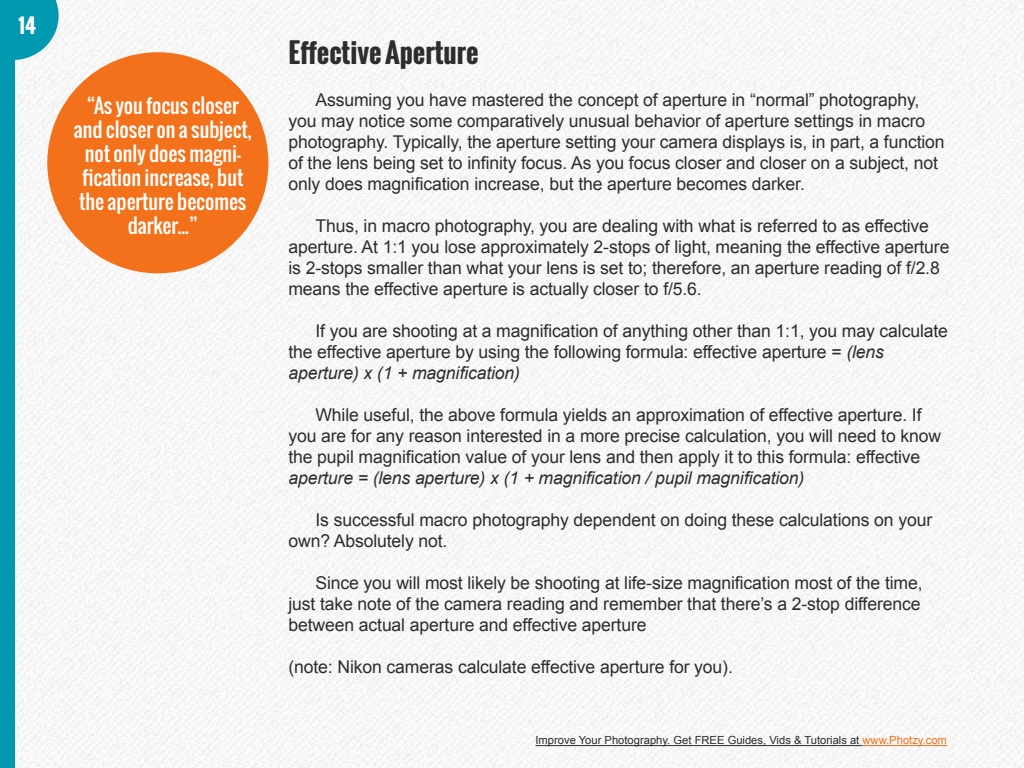
<style>
.page{position:relative;width:1024px;height:768px;background:#fff}
.page>*{position:absolute;margin:0;border:0;box-sizing:border-box;transform-origin:0 0}
.t1{font:700 27px "Oswald";color:#2d2d2d}
.t2{font:20px/24px "Oswald";color:#fff;text-align:center}
.t3{font:700 20px "Oswald";color:#fff}
.t4{font:17.6px/21px "Arial";letter-spacing:-.005em;color:#2d2d2d}
.t5{font:italic 17.6px "Arial";letter-spacing:-.005em;color:#2d2d2d}
.t6{font:11.2px "Arial";color:#2d2d2d}
.s1{font-style:italic}
.s2{color:#f3711a}
</style>
<div class="page">
<div style="left:15px;top:0;width:1009px;height:768px;background:#f6f6f6"></div>
<div style="left:0;top:0;width:15px;height:768px;background:#0099af"></div>
<svg style="left:15px;top:0;width:44px;height:60px"></svg>
<hr style="left:536px;top:745px;width:327px;height:1px;background:#2d2d2d">
<hr style="left:863px;top:745px;width:84px;height:1px;background:#f3711a">
<div style="left:47px;top:52px;width:221px;height:221px;background:#f3711a;border-radius:50%"></div>
<p class="t3" style="left:19px;top:10px;width:19px">14</p>
<p class="t2" style="left:74px;top:93px;width:180px">“As you focus closer and closer on a subject, not only does magni&shy;fication increase, but the aperture becomes darker...”</p>
<h1 class="t1" style="left:288px;top:32px;width:192px">Effective Aperture</h1>
<p class="t4" style="left:288px;top:89px;width:658px;text-indent:27px">Assuming you have mastered the concept of aperture in “normal” photography, you may notice some comparatively unusual behavior of aperture settings in macro photography. Typically, the aperture setting your camera displays is, in part, a function of the lens being set to infinity focus. As you focus closer and closer on a subject, not only does magnification increase, but the aperture becomes darker.</p>
<p class="t4" style="left:288px;top:215px;width:663px;text-indent:27px">Thus, in macro photography, you are dealing with what is referred to as effective aperture. At 1:1 you lose approximately 2-stops of light, meaning the effective aperture is 2-stops smaller than what your lens is set to; therefore, an aperture reading of f/2.8 means the effective aperture is actually closer to f/5.6.</p>
<p class="t4" style="left:288px;top:320px;width:661px;text-indent:27px">If you are shooting at a magnification of anything other than 1:1, you may calculate the effective aperture by using the following formula: effective aperture = <span class="s1">(lens aperture) x (1 + magnification)</span></p>
<p class="t4" style="left:288px;top:404px;width:654px;text-indent:27px">While useful, the above formula yields an approximation of effective aperture. If you are for any reason interested in a more precise calculation, you will need to know the pupil magnification value of your lens and then apply it to this formula: effective</p>
<p class="t5" style="left:288px;top:466px;width:518px">aperture = (lens aperture) x (1 + magnification / pupil magnification)</p>
<p class="t4" style="left:288px;top:509px;width:645px;text-indent:27px">Is successful macro photography dependent on doing these calculations on your own? Absolutely not.</p>
<p class="t4" style="left:288px;top:572px;width:636px;text-indent:27px">Since you will most likely be shooting at life-size magnification most of the time, just take note of the camera reading and remember that there’s a 2-stop difference between actual aperture and effective aperture</p>
<p class="t4" style="left:288px;top:656px;width:446px">(note: Nikon cameras calculate effective aperture for you).</p>
<p class="t6" style="left:536px;top:733px;width:413px">Improve Your Photography. Get FREE Guides, Vids &amp; Tutorials at <span class="s2">www.Photzy.com</span></p>
</div>
